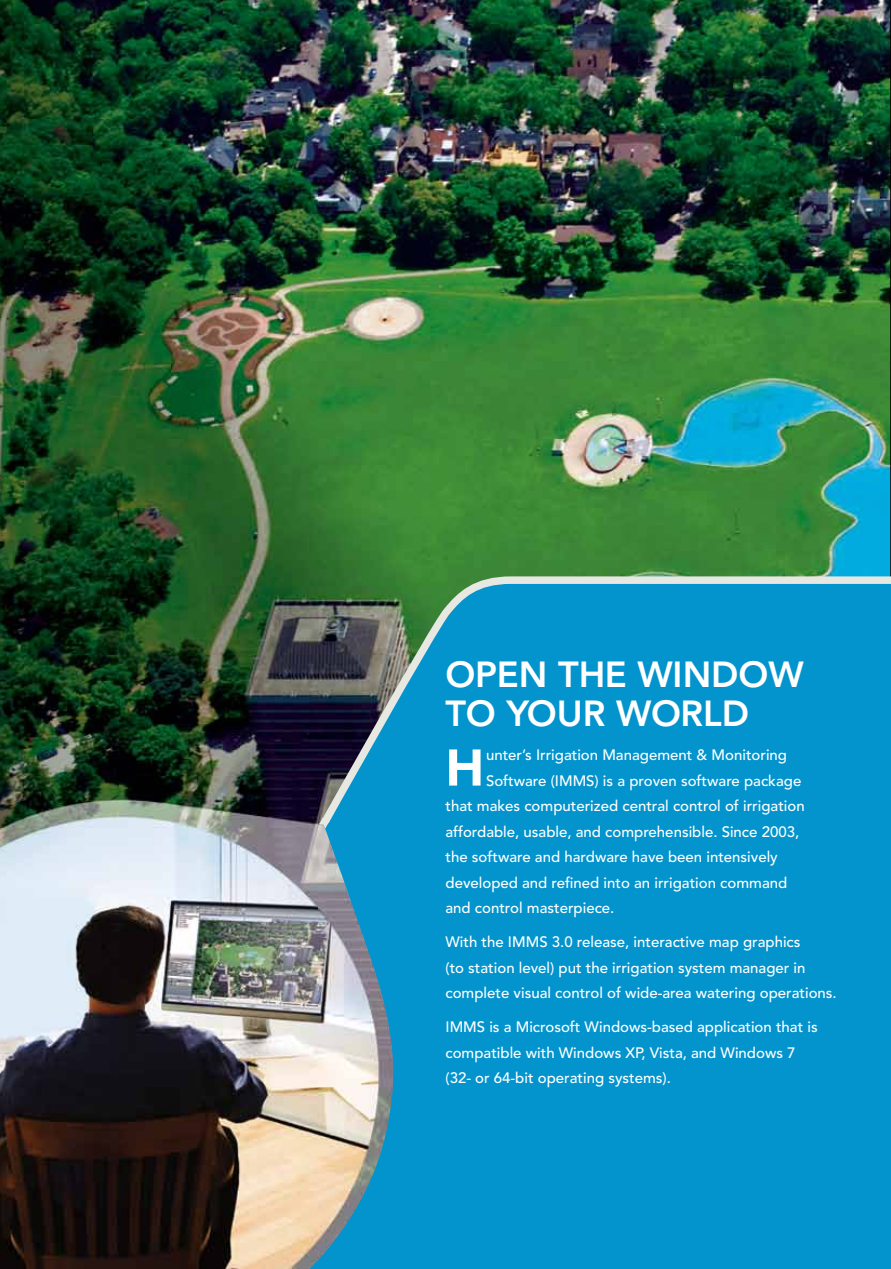
<style>
.page{position:relative;width:891px;height:1269px;background:#fff}
.page>*{position:absolute;margin:0;border:0;box-sizing:border-box;transform-origin:0 0}
.t1{font:900 51px "Avenir LT Std";color:#fff}
.t2{font:800 36px/39px "Avenir LT Std";color:#fff}
.t3{font:500 15px/25.5px "Avenir LT Std";color:#fff}
</style>
<div class="page">
<img style="left:0;top:0;width:891px;height:1269px">
<svg style="left:295px;top:580px;width:596px;height:689px;background:#1a96c7"></svg>
<svg style="left:318px;top:573px;width:573px;height:255px;background:#148fbc"></svg>
<h2 class="t2" style="left:446px;top:655px;width:327px">OPEN THE WINDOW<br>TO YOUR WORLD</h2>
<h1 class="t1" style="left:446px;top:737px;width:40px">H</h1>
<p class="t3" style="left:486px;top:743px;width:303px">unter’s Irrigation Management &amp; Monitoring</p>
<p class="t3" style="left:486px;top:768px;width:317px">Software (IMMS) is a proven software package</p>
<p class="t3" style="left:446px;top:794px;width:361px">that makes computerized central control of irrigation</p>
<p class="t3" style="left:446px;top:819px;width:355px">affordable, usable, and comprehensible. Since 2003,</p>
<p class="t3" style="left:446px;top:845px;width:334px">the software and hardware have been intensively</p>
<p class="t3" style="left:446px;top:870px;width:343px">developed and refined into an irrigation command</p>
<p class="t3" style="left:446px;top:896px;width:170px">and control masterpiece.</p>
<p class="t3" style="left:446px;top:930px;width:393px">With the IMMS 3.0 release, interactive map graphics<br>(to station level) put the irrigation system manager in complete visual control of wide-area watering operations.</p>
<p class="t3" style="left:446px;top:1015px;width:374px">IMMS is a Microsoft Windows-based application that is compatible with Windows XP, Vista, and Windows 7 (32- or 64-bit operating systems).</p>
</div>
